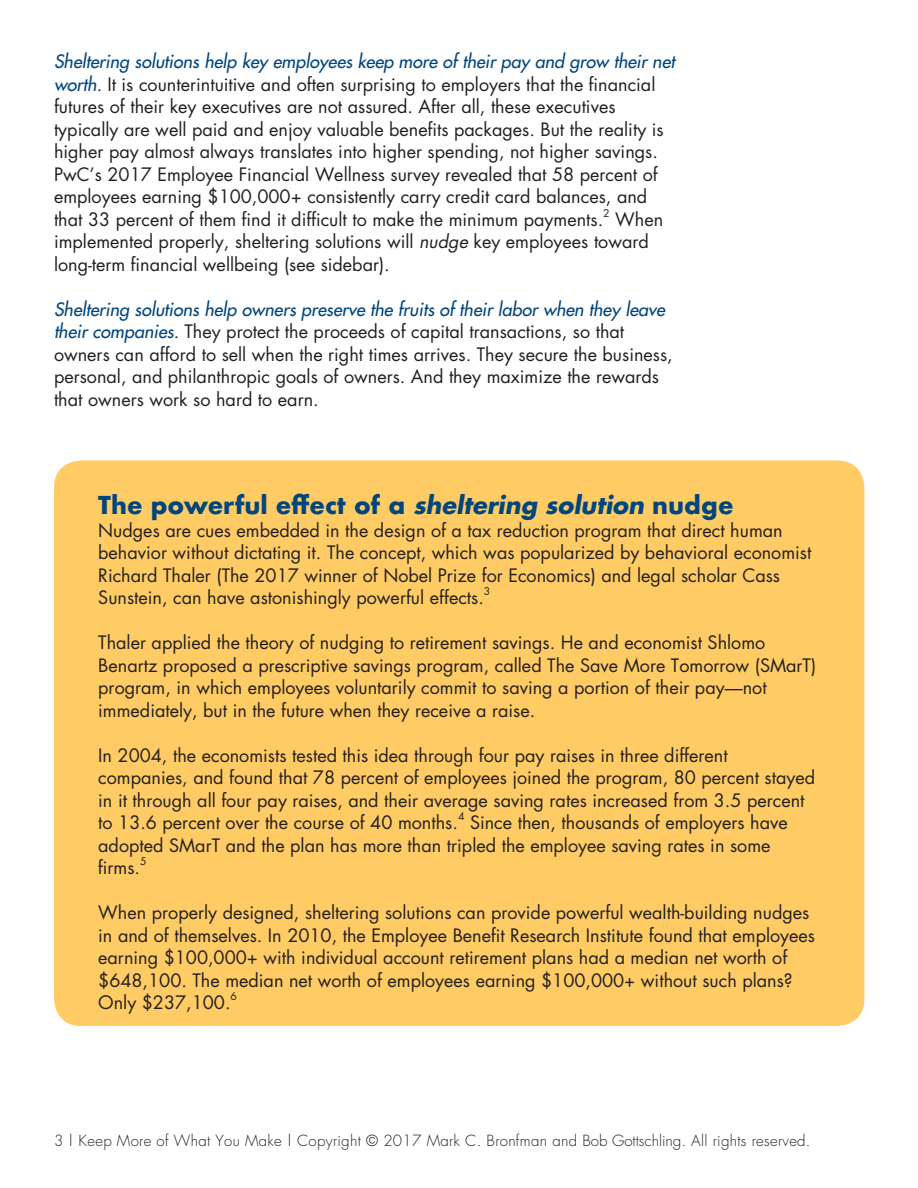
<style>
.page{position:relative;width:918px;height:1188px;background:#fff}
.page>*{position:absolute;margin:0;border:0;box-sizing:border-box;transform-origin:0 0}
.t1{font:700 24px "Futura";color:#00467e}
.t2{font:18px/22.5px "Futura";color:#231f20}
.t3{font:300 15px "Futura";letter-spacing:.02em;color:#231f20}
.t4{font:10.5px "Futura";color:#231f20}
.s1{font-style:italic;color:#00467e}
.s2{font-style:italic}
</style>
<div class="page">
<div style="left:54px;top:460px;width:810px;height:566px;background:#fecb64;border-radius:27px"></div>
<p class="t2" style="left:54px;top:50px;width:622px"><span class="s1">Sheltering solutions help key employees keep more of their pay and grow their net worth.</span> It is counterintuitive and often surprising to employers that the financial futures of their key executives are not assured. After all, these executives typically are well paid and enjoy valuable benefits packages. But the reality is higher pay almost always translates into higher spending, not higher savings.<br>PwC’s 2017 Employee Financial Wellness survey revealed that 58 percent of employees earning $100,000+ consistently carry credit card balances, and that 33 percent of them find it difficult to make the minimum payments.</p>
<p class="t4" style="left:603px;top:206px;width:8px">2</p>
<p class="t2" style="left:54px;top:208px;width:611px;text-indent:561px">When implemented properly, sheltering solutions will <span class="s2">nudge</span> key employees toward long-term financial wellbeing (see sidebar).</p>
<p class="t2" style="left:54px;top:298px;width:620px"><span class="s1">Sheltering solutions help owners preserve the fruits of their labor when they leave their companies.</span> They protect the proceeds of capital transactions, so that owners can afford to sell when the right times arrives. They secure the business, personal, and philanthropic goals of owners. And they maximize the rewards that owners work so hard to earn.</p>
<p class="t1" style="left:98px;top:488px;width:637px">The powerful effect of a <span class="s2">sheltering solution</span> nudge</p>
<p class="t2" style="left:98px;top:519px;width:715px">Nudges are cues embedded in the design of a tax reduction program that direct human behavior without dictating it. The concept, which was popularized by behavioral economist Richard Thaler (The 2017 winner of Nobel Prize for Economics) and legal scholar Cass Sunstein, can have astonishingly powerful effects.</p>
<p class="t4" style="left:484px;top:584px;width:8px">3</p>
<p class="t2" style="left:98px;top:631px;width:719px">Thaler applied the theory of nudging to retirement savings. He and economist Shlomo Benartz proposed a prescriptive savings program, called The Save More Tomorrow (SMarT) program, in which employees voluntarily commit to saving a portion of their pay—not immediately, but in the future when they receive a raise.</p>
<p class="t2" style="left:98px;top:744px;width:718px">In 2004, the economists tested this idea through four pay raises in three different companies, and found that 78 percent of employees joined the program, 80 percent stayed in it through all four pay raises, and their average saving rates increased from 3.5 percent to 13.6 percent over the course of 40 months.</p>
<p class="t4" style="left:458px;top:809px;width:8px">4</p>
<p class="t2" style="left:98px;top:811px;width:691px;text-indent:372px">Since then, thousands of employers have adopted SMarT and the plan has more than tripled the employee saving rates in some firms.</p>
<p class="t4" style="left:140px;top:854px;width:8px">5</p>
<p class="t2" style="left:98px;top:901px;width:718px">When properly designed, sheltering solutions can provide powerful wealth-building nudges in and of themselves. In 2010, the Employee Benefit Research Institute found that employees earning $100,000+ with individual account retirement plans had a median net worth of $648,100. The median net worth of employees earning $100,000+ without such plans?<br>Only $237,100.</p>
<p class="t4" style="left:231px;top:989px;width:8px">6</p>
<p class="t3" style="left:54px;top:1130px;width:758px">3 | Keep More of What You Make | Copyright © 2017 Mark C. Bronfman and Bob Gottschling. All rights reserved.</p>
</div>
